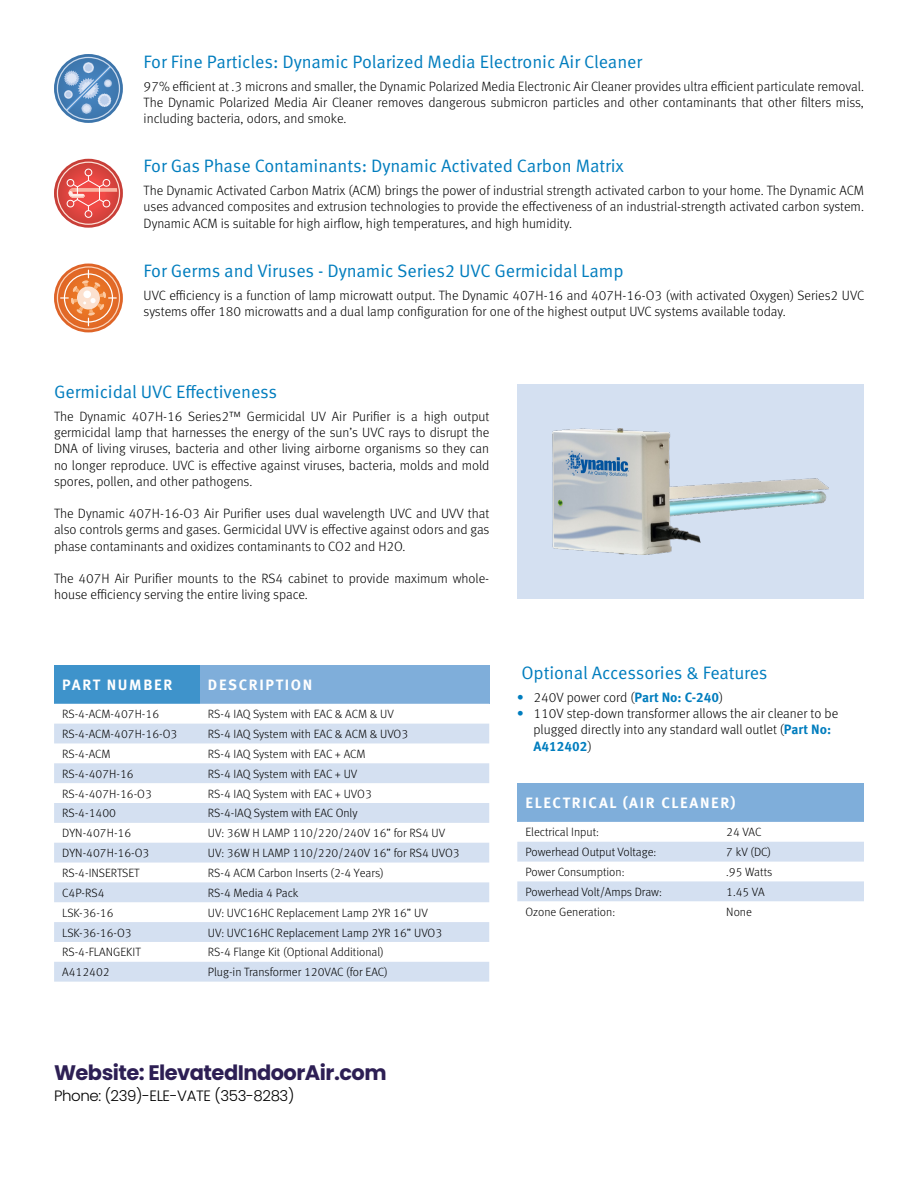
<style>
.page{position:relative;width:918px;height:1188px;background:#fff}
.page>*{position:absolute;margin:0;border:0;box-sizing:border-box;transform-origin:0 0}
.t1{font:700 21px "Poppins";letter-spacing:-.025em;color:#2d1f54}
.t2{font:18px "Meta Pro Norm";letter-spacing:-.005em;color:#007dbe}
.t3{font:700 15px "Meta Pro";letter-spacing:.11em;color:#fff}
.t4{font:300 15px "Poppins";letter-spacing:-.025em;color:#000}
.t5{font:300 13.5px/16.2px "Meta Pro";color:#000;text-align:justify}
.t6{font:300 12px "Meta Pro";color:#000}
.s1{font-weight:700;color:#007dbe}
</style>
<div class="page">
<svg style="left:54px;top:54px;width:69px;height:69px"></svg>
<div style="left:57px;top:57px;width:63px;height:63px;border:1px solid #cbdaee;border-radius:50%"></div>
<svg style="left:61px;top:61px;width:55px;height:55px;background:#719dc9"></svg>
<svg style="left:54px;top:159px;width:69px;height:69px;background:#d5534e"></svg>
<div style="left:57px;top:162px;width:63px;height:63px;border:1px solid #fde1d7;border-radius:50%"></div>
<div style="left:85px;top:210px;width:7px;height:8px;border:1px solid #fff;border-radius:50%"></div>
<div style="left:85px;top:169px;width:7px;height:7px;border:1px solid #fff;border-radius:50%"></div>
<svg style="left:65px;top:176px;width:52px;height:35px;background:#ea6a64"></svg>
<svg style="left:54px;top:264px;width:69px;height:68px"></svg>
<div style="left:57px;top:266px;width:63px;height:64px;border:1px solid #fcd5ba;border-radius:50%"></div>
<svg style="left:61px;top:270px;width:55px;height:56px;background:#ec955f"></svg>
<div style="left:517px;top:384px;width:347px;height:215px;background:#d4e0f1"></div>
<img style="left:553px;top:429px;width:276px;height:126px">
<div style="left:54px;top:665px;width:146px;height:39px;background:#3e93cb"></div>
<div style="left:200px;top:665px;width:289px;height:39px;background:#7faeda"></div>
<svg style="left:54px;top:724px;width:435px;height:258px;fill:#d4e0f1"></svg>
<div style="left:517px;top:784px;width:347px;height:38px;background:#7faeda"></div>
<svg style="left:517px;top:841px;width:347px;height:61px"></svg>
<h2 class="t2" style="left:144px;top:48px;width:500px">For Fine Particles: Dynamic Polarized Media Electronic Air Cleaner</h2>
<p class="t5" style="left:144px;top:77px;width:722px">97% efficient at .3 microns and smaller, the Dynamic Polarized Media Electronic Air Cleaner provides ultra efficient particulate removal.<br>The Dynamic Polarized Media Air Cleaner removes dangerous submicron particles and other contaminants that other filters miss, including bacteria, odors, and smoke.</p>
<h2 class="t2" style="left:144px;top:152px;width:482px">For Gas Phase Contaminants: Dynamic Activated Carbon Matrix</h2>
<p class="t5" style="left:144px;top:182px;width:722px">The Dynamic Activated Carbon Matrix (ACM) brings the power of industrial strength activated carbon to your home. The Dynamic ACM uses advanced composites and extrusion technologies to provide the effectiveness of an industrial-strength activated carbon system.<br>Dynamic ACM is suitable for high airflow, high temperatures, and high humidity.</p>
<h2 class="t2" style="left:144px;top:257px;width:482px">For Germs and Viruses - Dynamic Series2 UVC Germicidal Lamp</h2>
<p class="t5" style="left:144px;top:287px;width:722px">UVC efficiency is a function of lamp microwatt output. The Dynamic 407H-16 and 407H-16-O3 (with activated Oxygen) Series2 UVC systems offer 180 microwatts and a dual lamp configuration for one of the highest output UVC systems available today.</p>
<h2 class="t2" style="left:54px;top:378px;width:225px">Germicidal UVC Effectiveness</h2>
<p class="t5" style="left:54px;top:408px;width:437px">The Dynamic 407H-16 Series2™ Germicidal UV Air Purifier is a high output germicidal lamp that harnesses the energy of the sun’s UVC rays to disrupt the DNA of living viruses, bacteria and other living airborne organisms so they can no longer reproduce. UVC is effective against viruses, bacteria, molds and mold spores, pollen, and other pathogens.</p>
<p class="t5" style="left:54px;top:505px;width:437px">The Dynamic 407H-16-O3 Air Purifier uses dual wavelength UVC and UVV that also controls germs and gases. Germicidal UVV is effective against odors and gas phase contaminants and oxidizes contaminants to CO2 and H2O.</p>
<p class="t5" style="left:54px;top:570px;width:437px">The 407H Air Purifier mounts to the RS4 cabinet to provide maximum whole&shy;house efficiency serving the entire living space.</p>
<p class="t3" style="left:62px;top:673px;width:112px">PART NUMBER</p>
<p class="t3" style="left:208px;top:673px;width:106px">DESCRIPTION</p>
<p class="t6" style="left:62px;top:705px;width:98px">RS-4-ACM-407H-16</p>
<p class="t6" style="left:208px;top:705px;width:187px">RS-4 IAQ System with EAC &amp; ACM &amp; UV</p>
<p class="t6" style="left:62px;top:725px;width:117px">RS-4-ACM-407H-16-O3</p>
<p class="t6" style="left:208px;top:725px;width:202px">RS-4 IAQ System with EAC &amp; ACM &amp; UVO3</p>
<p class="t6" style="left:62px;top:745px;width:50px">RS-4-ACM</p>
<p class="t6" style="left:208px;top:745px;width:159px">RS-4 IAQ System with EAC + ACM</p>
<p class="t6" style="left:62px;top:765px;width:73px">RS-4-407H-16</p>
<p class="t6" style="left:208px;top:765px;width:151px">RS-4 IAQ System with EAC + UV</p>
<p class="t6" style="left:62px;top:785px;width:91px">RS-4-407H-16-O3</p>
<p class="t6" style="left:208px;top:785px;width:165px">RS-4 IAQ System with EAC + UVO3</p>
<p class="t6" style="left:62px;top:805px;width:55px">RS-4-1400</p>
<p class="t6" style="left:208px;top:805px;width:151px">RS-4-IAQ System with EAC Only</p>
<p class="t6" style="left:62px;top:824px;width:71px">DYN-407H-16</p>
<p class="t6" style="left:208px;top:824px;width:239px">UV: 36W H LAMP 110/220/240V 16” for RS4 UV</p>
<p class="t6" style="left:62px;top:844px;width:89px">DYN-407H-16-O3</p>
<p class="t6" style="left:208px;top:844px;width:253px">UV: 36W H LAMP 110/220/240V 16” for RS4 UVO3</p>
<p class="t6" style="left:62px;top:864px;width:79px">RS-4-INSERTSET</p>
<p class="t6" style="left:208px;top:864px;width:177px">RS-4 ACM Carbon Inserts (2-4 Years)</p>
<p class="t6" style="left:62px;top:884px;width:44px">C4P-RS4</p>
<p class="t6" style="left:208px;top:884px;width:92px">RS-4 Media 4 Pack</p>
<p class="t6" style="left:62px;top:904px;width:53px">LSK-36-16</p>
<p class="t6" style="left:208px;top:904px;width:221px">UV: UVC16HC Replacement Lamp 2YR 16” UV</p>
<p class="t6" style="left:62px;top:924px;width:71px">LSK-36-16-O3</p>
<p class="t6" style="left:208px;top:924px;width:236px">UV: UVC16HC Replacement Lamp 2YR 16” UVO3</p>
<p class="t6" style="left:62px;top:944px;width:80px">RS-4-FLANGEKIT</p>
<p class="t6" style="left:208px;top:944px;width:177px">RS-4 Flange Kit (Optional Additional)</p>
<p class="t6" style="left:62px;top:963px;width:49px">A412402</p>
<p class="t6" style="left:208px;top:963px;width:181px">Plug-in Transformer 120VAC (for EAC)</p>
<h2 class="t2" style="left:521px;top:659px;width:248px">Optional Accessories &amp; Features</h2>
<p class="t5" style="left:517px;top:689px;width:208px"><span class="s1">•</span> 240V power cord (<span class="s1">Part No: C-240</span>)</p>
<p class="t5" style="left:534px;top:705px;width:306px;text-align:left;text-indent:-16px"><span class="s1">•</span> 110V step-down transformer allows the air cleaner to be plugged directly into any standard wall outlet (<span class="s1">Part No:<br>A412402</span>)</p>
<p class="t3" style="left:525px;top:791px;width:212px">ELECTRICAL (AIR CLEANER)</p>
<p class="t6" style="left:525px;top:824px;width:75px">Electrical Input:</p>
<p class="t6" style="left:726px;top:824px;width:37px">24 VAC</p>
<p class="t6" style="left:525px;top:843px;width:132px">Powerhead Output Voltage:</p>
<p class="t6" style="left:726px;top:843px;width:46px">7 kV (DC)</p>
<p class="t6" style="left:525px;top:863px;width:101px">Power Consumption:</p>
<p class="t6" style="left:726px;top:863px;width:48px">.95 Watts</p>
<p class="t6" style="left:525px;top:883px;width:138px">Powerhead Volt/Amps Draw:</p>
<p class="t6" style="left:726px;top:883px;width:40px">1.45 VA</p>
<p class="t6" style="left:525px;top:903px;width:91px">Ozone Generation:</p>
<p class="t6" style="left:726px;top:903px;width:27px">None</p>
<h1 class="t1" style="left:54px;top:1061px;width:334px">Website: ElevatedIndoorAir.com</h1>
<p class="t4" style="left:54px;top:1087px;width:242px">Phone: (239)-ELE-VATE (353-8283)</p>
</div>
